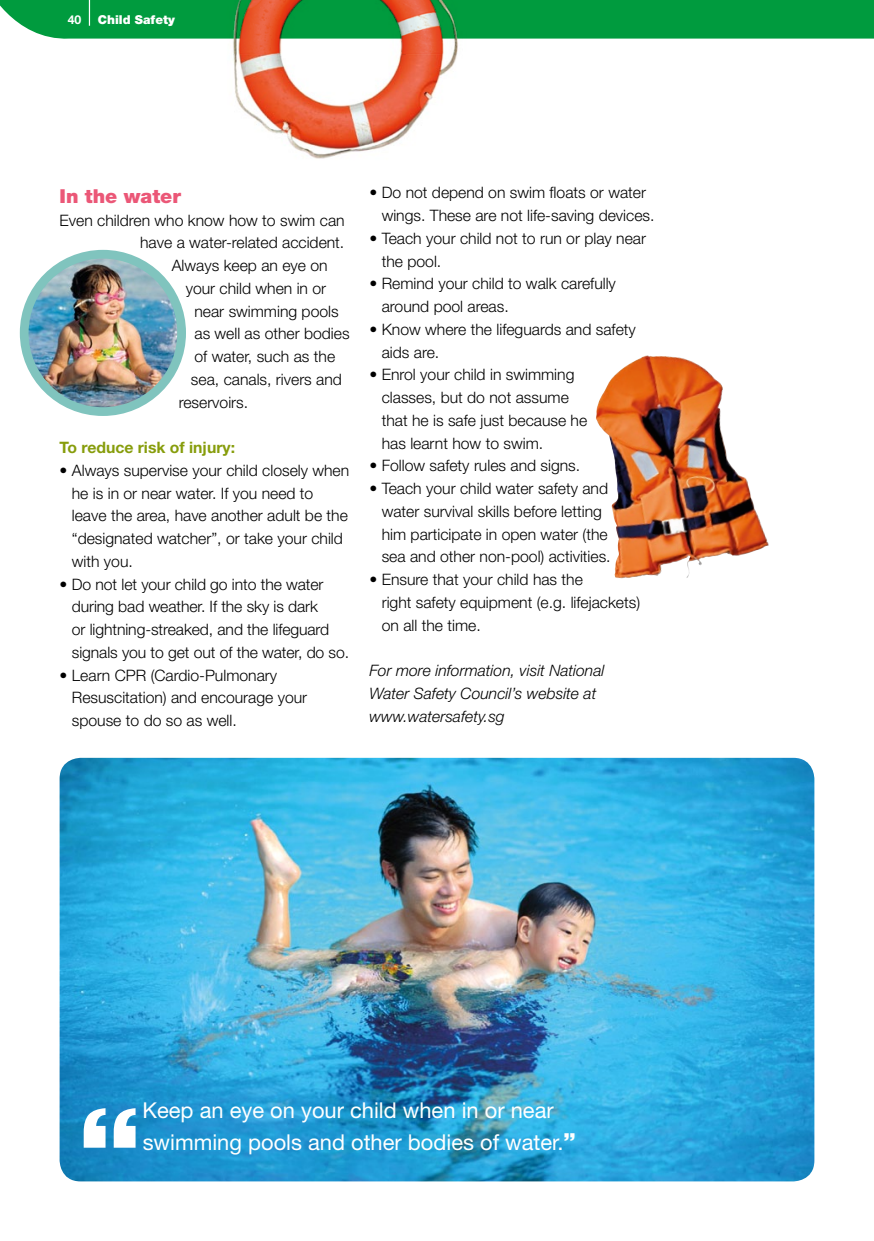
<style>
.page{position:relative;width:874px;height:1241px;background:#fff}
.page>*{position:absolute;margin:0;border:0;box-sizing:border-box;transform-origin:0 0}
.t1{font:21.88px/31.5px "Helvetica Neue LT Std";color:#fff}
.t2{font:900 19.25px "Helvetica Neue LT Std";color:#eb5777}
.t3{font:300 15.75px/22.8px "Helvetica Neue LT Std";color:#000}
.t4{font:italic 300 15.75px/22.8px "Helvetica Neue LT Std";color:#000}
.t5{font:700 15.75px "Helvetica Neue LT Std";color:#879d0c}
.t6{font:900 12.25px "Helvetica Neue LT Std";color:#fff}
.t7{font:700 12.25px "Helvetica Neue LT Std";color:#fff}
</style>
<div class="page">
<div style="left:0;top:0;width:873px;height:39px;background:#009b3e"></div>
<img style="left:60px;top:757px;width:754px;height:424px">
<img style="left:27px;top:254px;width:154px;height:157px">
<div style="left:20px;top:250px;width:166px;height:166px;border:9px solid #80c4be;border-radius:50%"></div>
<img style="left:213px;top:0;width:274px;height:159px">
<img style="left:596px;top:356px;width:106px;height:222px">
<svg style="left:84px;top:1106px;width:51px;height:41px;background:#1686c2"></svg>
<svg style="left:564px;top:1132px;width:10px;height:8px"></svg>
<p class="t7" style="left:68px;top:12px;width:15px">40</p>
<p class="t6" style="left:98px;top:12px;width:78px">Child Safety</p>
<p class="t2" style="left:60px;top:184px;width:123px">In the water</p>
<p class="t3" style="left:60px;top:208px;width:286px">Even children who know how to swim can</p>
<p class="t3" style="left:140px;top:231px;width:205px">have a water-related accident.</p>
<p class="t3" style="left:172px;top:254px;width:157px">Always keep an eye on</p>
<p class="t3" style="left:186px;top:276px;width:142px">your child when in or</p>
<p class="t3" style="left:194px;top:299px;width:146px">near swimming pools</p>
<p class="t3" style="left:194px;top:322px;width:156px">as well as other bodies</p>
<p class="t3" style="left:194px;top:345px;width:142px">of water, such as the</p>
<p class="t3" style="left:191px;top:367px;width:152px">sea, canals, rivers and</p>
<p class="t3" style="left:179px;top:390px;width:71px">reservoirs.</p>
<p class="t5" style="left:60px;top:437px;width:177px">To reduce risk of injury:</p>
<p class="t3" style="left:72px;top:458px;width:279px;text-indent:-12px">• Always supervise your child closely when he is in or near water. If you need to leave the area, have another adult be the “designated watcher”, or take your child with you.</p>
<p class="t3" style="left:72px;top:572px;width:279px;text-indent:-12px">• Do not let your child go into the water during bad weather. If the sky is dark<br>or lightning-streaked, and the lifeguard signals you to get out of the water, do so.</p>
<p class="t3" style="left:72px;top:663px;width:237px;text-indent:-12px">• Learn CPR (Cardio-Pulmonary<br>Resuscitation) and encourage your spouse to do so as well.</p>
<p class="t3" style="left:381px;top:181px;width:274px;text-indent:-12px">• Do not depend on swim floats or water wings. These are not life-saving devices.</p>
<p class="t3" style="left:381px;top:226px;width:266px;text-indent:-12px">• Teach your child not to run or play near the pool.</p>
<p class="t3" style="left:381px;top:272px;width:235px;text-indent:-12px">• Remind your child to walk carefully around pool areas.</p>
<p class="t3" style="left:381px;top:317px;width:255px;text-indent:-12px">• Know where the lifeguards and safety aids are.</p>
<p class="t3" style="left:381px;top:363px;width:207px;text-indent:-12px">• Enrol your child in swimming classes, but do not assume that he is safe just because he has learnt how to swim.</p>
<p class="t3" style="left:369px;top:454px;width:212px">• Follow safety rules and signs.</p>
<p class="t3" style="left:381px;top:476px;width:230px;text-indent:-12px">• Teach your child water safety and water survival skills before letting him participate in open water (the sea and other non-pool) activities.</p>
<p class="t3" style="left:381px;top:567px;width:260px;text-indent:-12px">• Ensure that your child has the<br>right safety equipment (e.g. lifejackets) on all the time.</p>
<p class="t4" style="left:369px;top:659px;width:236px">For more information, visit National<br>Water Safety Council’s website at www.watersafety.sg</p>
<h1 class="t1" style="left:142px;top:1094px;width:422px">Keep an eye on your child when in or near swimming pools and other bodies of water.</h1>
</div>
